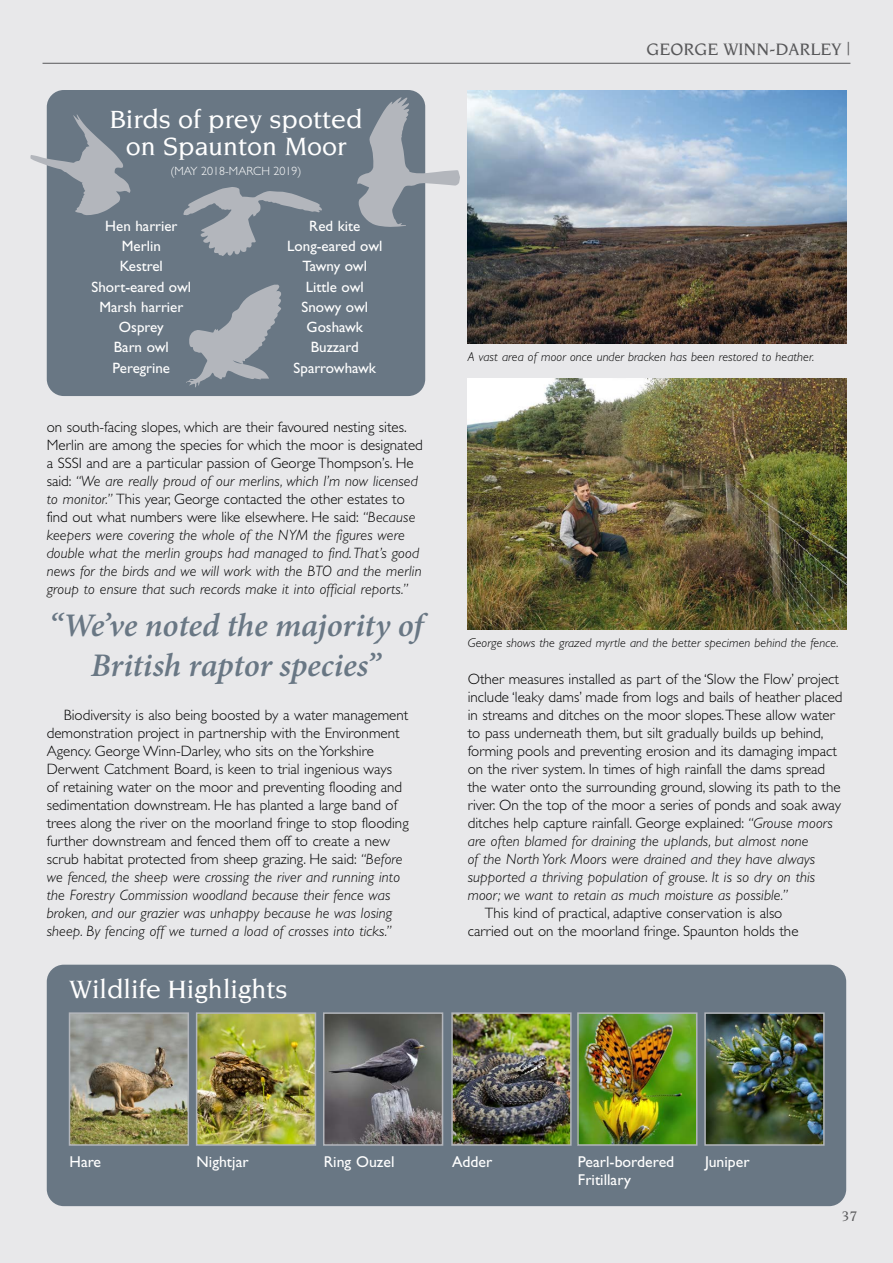
<style>
.page{position:relative;width:893px;height:1263px;background:#e8e8ea}
.page>*{position:absolute;margin:0;border:0;box-sizing:border-box;transform-origin:0 0}
.t1{font:italic 600 33px/39.6px "Minion Pro";letter-spacing:-.005em;color:#697784;text-align:center}
.t2{font:500 27px/27px "Novarese LT";color:#fff;text-align:center}
.t3{font:500 18px "Novarese LT";color:#58585a}
.t4{font:15.75px/18px "Gill Sans";color:#fff}
.t5{font:300 15px/18px "Gill Sans";color:#000}
.t6{font:italic 300 15px/18px "Gill Sans";letter-spacing:.01em;color:#000}
.t7{font:15px/20.2px "Gill Sans";color:#fff;text-align:center}
.t8{font:500 15px "Novarese LT";color:#58585a}
.t9{font:italic 300 12.75px "Gill Sans";letter-spacing:.01em;color:#000}
.t10{font:300 12px "Gill Sans";color:#fff}
.s1{font-style:normal}
.s2{font-style:italic}
</style>
<div class="page">
<div style="left:47px;top:965px;width:799px;height:241px;background:#697784;border-radius:17px"></div>
<img style="left:326px;top:1015px;width:114px;height:128px">
<div style="left:323px;top:1012px;width:120px;height:134px;border:2px solid #b3b6bc"></div>
<img style="left:199px;top:1015px;width:114px;height:128px">
<div style="left:196px;top:1012px;width:120px;height:134px;border:2px solid #b3b6bc"></div>
<img style="left:454px;top:1015px;width:115px;height:128px">
<div style="left:451px;top:1012px;width:121px;height:134px;border:2px solid #b3b6bc"></div>
<img style="left:707px;top:1015px;width:115px;height:128px">
<div style="left:704px;top:1012px;width:121px;height:134px;border:2px solid #b3b6bc"></div>
<img style="left:580px;top:1015px;width:114px;height:128px">
<div style="left:577px;top:1012px;width:120px;height:134px;border:2px solid #b3b6bc"></div>
<img style="left:72px;top:1015px;width:114px;height:128px">
<div style="left:69px;top:1012px;width:120px;height:134px;border:2px solid #b3b6bc"></div>
<div style="left:47px;top:90px;width:378px;height:306px;background:#697784;border-radius:17px"></div>
<svg style="left:183px;top:187px;width:139px;height:69px"></svg>
<svg style="left:186px;top:285px;width:95px;height:102px"></svg>
<svg style="left:30px;top:114px;width:101px;height:101px"></svg>
<svg style="left:357px;top:97px;width:103px;height:130px"></svg>
<img style="left:468px;top:90px;width:378px;height:253px">
<img style="left:468px;top:378px;width:378px;height:251px">
<hr style="left:43px;top:63px;width:807px;height:1px;background:#58585a">
<h2 class="t2" style="left:109px;top:106px;width:255px">Birds of prey spotted on Spaunton Moor</h2>
<p class="t10" style="left:170px;top:164px;width:133px">(MAY 2018-MARCH 2019)</p>
<p class="t7" style="left:92px;top:216px;width:101px">Hen harrier<br>Merlin<br>Kestrel<br>Short-eared owl<br>Marsh harrier<br>Osprey<br>Barn owl<br>Peregrine</p>
<p class="t7" style="left:287px;top:216px;width:97px">Red kite<br>Long-eared owl<br>Tawny owl<br>Little owl<br>Snowy owl<br>Goshawk<br>Buzzard<br>Sparrowhawk</p>
<p class="t6" style="left:47px;top:418px;width:378px"><span class="s1">on south-facing slopes, which are their favoured nesting sites.<br>Merlin are among the species for which the moor is designated a SSSI and are a particular passion of George Thompson’s. He said:</span> “We are really proud of our merlins, which I’m now licensed to monitor.” <span class="s1">This year, George contacted the other estates to find out what numbers were like elsewhere. He said:</span> “Because keepers were covering the whole of the NYM the figures were double what the merlin groups had managed to find. That’s good news for the birds and we will work with the BTO and the merlin group to ensure that such records make it into official reports.”</p>
<h1 class="t1" style="left:49px;top:605px;width:376px">“We’ve noted the majority of<br>British raptor species”</h1>
<p class="t5" style="left:47px;top:706px;width:363px;text-indent:17px">Biodiversity is also being boosted by a water management demonstration project in partnership with the Environment Agency. George Winn-Darley, who sits on the Yorkshire Derwent Catchment Board, is keen to trial ingenious ways<br>of retaining water on the moor and preventing flooding and sedimentation downstream. He has planted a large band of trees along the river on the moorland fringe to stop flooding further downstream and fenced them off to create a new scrub habitat protected from sheep grazing. He said: <span class="s2">“Before we fenced, the sheep were crossing the river and running into the Forestry Commission woodland because their fence was broken, and our grazier was unhappy because he was losing sheep. By fencing off we turned a load of crosses into ticks.”</span></p>
<h2 class="t2" style="left:70px;top:976px;width:219px">Wildlife Highlights</h2>
<p class="t3" style="left:647px;top:40px;width:205px">GEORGE WINN-DARLEY |</p>
<p class="t9" style="left:468px;top:350px;width:348px">A vast area of moor once under bracken has been restored to heather.</p>
<p class="t9" style="left:468px;top:636px;width:372px">George shows the grazed myrtle and the better specimen behind the fence.</p>
<p class="t5" style="left:468px;top:670px;width:376px">Other measures installed as part of the ‘Slow the Flow’ project include ‘leaky dams’ made from logs and bails of heather placed in streams and ditches on the moor slopes. These allow water to pass underneath them, but silt gradually builds up behind, forming pools and preventing erosion and its damaging impact on the river system. In times of high rainfall the dams spread the water onto the surrounding ground, slowing its path to the river. On the top of the moor a series of ponds and soak away ditches help capture rainfall. George explained: <span class="s2">“Grouse moors are often blamed for draining the uplands, but almost none<br>of the North York Moors were drained and they have always supported a thriving population of grouse. It is so dry on this moor; we want to retain as much moisture as possible.”</span></p>
<p class="t5" style="left:468px;top:904px;width:332px;text-align:center">This kind of practical, adaptive conservation is also carried out on the moorland fringe. Spaunton holds the</p>
<p class="t4" style="left:197px;top:1153px;width:54px">Nightjar</p>
<p class="t4" style="left:324px;top:1153px;width:72px">Ring Ouzel</p>
<p class="t4" style="left:452px;top:1153px;width:42px">Adder</p>
<p class="t4" style="left:578px;top:1153px;width:98px">Pearl-bordered<br>Fritillary</p>
<p class="t4" style="left:70px;top:1153px;width:33px">Hare</p>
<p class="t4" style="left:705px;top:1153px;width:46px">Juniper</p>
<p class="t8" style="left:842px;top:1207px;width:16px">37</p>
</div>
